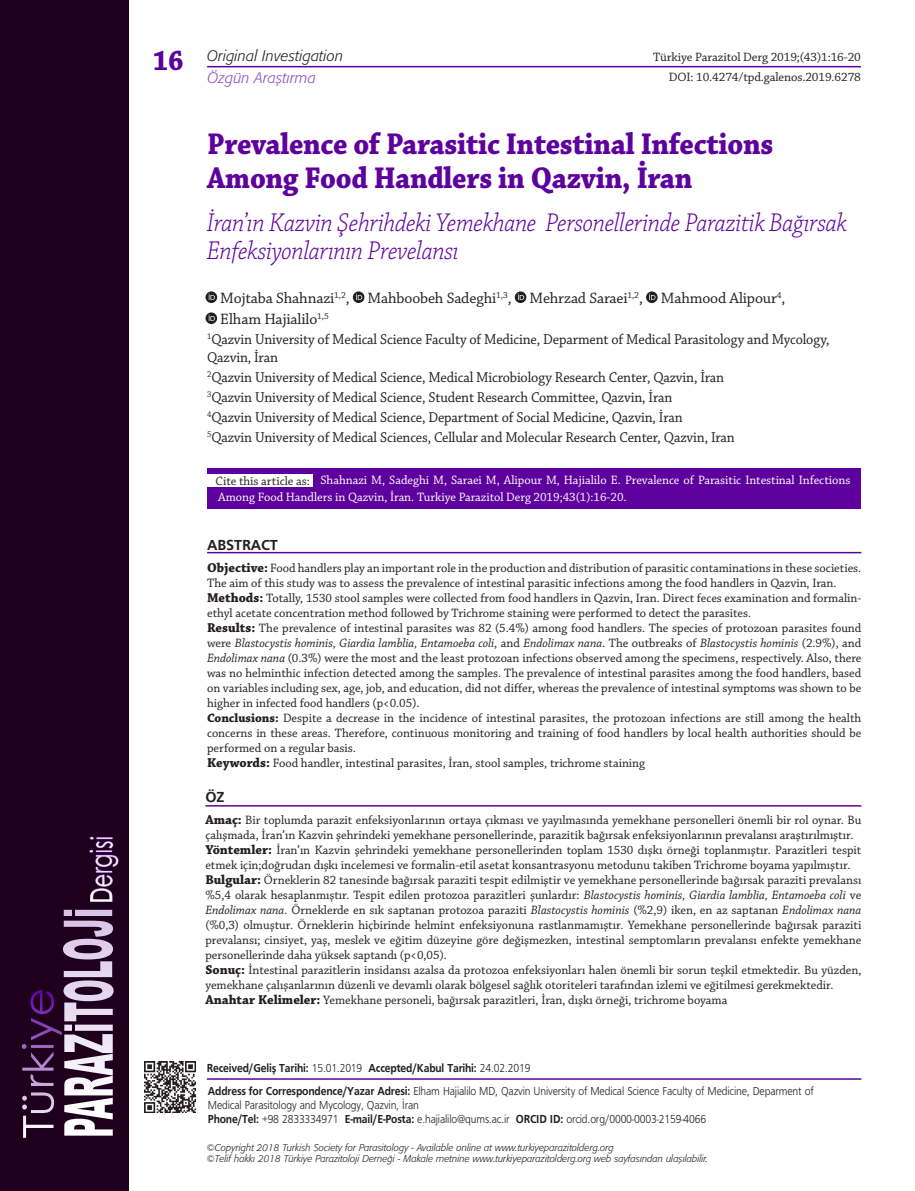
<style>
.page{position:relative;width:915px;height:1191px;background:#fff}
.page>*{position:absolute;margin:0;border:0;box-sizing:border-box;transform-origin:0 0}
.t1{font:900 67.65px "Arial";letter-spacing:.01em;color:#fff;scale:.41 1}
.t2{font:700 31.5px/33.8px "Chaparral Pro";letter-spacing:-.01em;color:#5e009e;scale:.92 1}
.t3{font:29.7px "Century Gothic";letter-spacing:.02em;color:#fff;scale:.69 1}
.t4{font:italic 300 27px/28.5px "Chaparral Pro";letter-spacing:-.015em;color:#5e009e;scale:.92 1}
.t5{font:15.75px/21px "Chaparral Pro";letter-spacing:-.01em;color:#231f20}
.t6{font:15px/20.1px "Chaparral Pro";letter-spacing:-.01em;color:#231f20;scale:.95 1}
.t7{font:15px "Formata Light Ita Tr";letter-spacing:.01em;color:#231f20}
.t8{font:15px "Formata Light Ita Tr";letter-spacing:.01em;color:#8e4dbb}
.t9{font:15px "Frugal Bold Tr";letter-spacing:-.01em;color:#231f20}
.t10{font:12.75px/15px "Chaparral Pro";color:#231f20}
.t11{font:12.75px/16.5px "Chaparral Pro";color:#fff}
.t12{font:12px/14.2px "Frugal Normal Tr";letter-spacing:-.015em;color:#231f20;scale:.9 1}
.t13{font:12px "Frugal Bold Tr";letter-spacing:-.015em;color:#231f20;scale:.9 1}
.t14{font:9.75px/11.2px "Formata Light Ita Tr";color:#231f20}
.s1{font-weight:700;font-size:13.5px}
.s2{font-style:italic}
.s3{font-weight:700}
.s4{font-family:"Frugal Normal Tr"}
.s5{font-family:"Frugal Bold Tr"}
</style>
<div class="page">
<div style="left:0;top:0;width:129px;height:1191px;background:#1e001c"></div>
<svg style="left:22px;top:990px;width:40px;height:147px"></svg>
<svg style="left:89px;top:836px;width:30px;height:65px"></svg>
<hr style="left:207px;top:66px;width:653px;height:1px;background:#5e009e">
<hr style="left:207px;top:1078px;width:654px;height:1px;background:#5e009e">
<img style="left:145px;top:1061px;width:51px;height:51px">
<hr style="left:207px;top:552px;width:654px;height:1px;background:#5e009e">
<hr style="left:205px;top:805px;width:656px;height:1px;background:#5e009e">
<div style="left:207px;top:468px;width:653px;height:40px;background:#5e009e"></div>
<div style="left:207px;top:474px;width:105px;height:12px;background:#fff"></div>
<svg style="left:205px;top:291px;width:12px;height:12px"></svg>
<svg style="left:208px;top:293px;width:7px;height:7px"></svg>
<svg style="left:353px;top:291px;width:11px;height:12px"></svg>
<svg style="left:356px;top:293px;width:6px;height:7px"></svg>
<svg style="left:514px;top:291px;width:12px;height:12px"></svg>
<svg style="left:517px;top:293px;width:7px;height:7px"></svg>
<svg style="left:645px;top:291px;width:12px;height:12px"></svg>
<svg style="left:649px;top:293px;width:6px;height:7px"></svg>
<svg style="left:205px;top:312px;width:12px;height:12px"></svg>
<svg style="left:208px;top:314px;width:7px;height:7px"></svg>
<h3 class="t3" style="left:80px;top:903px;width:98px;rotate:-90deg">Dergisi</h3>
<h1 class="t1" style="left:39px;top:1137px;width:563px;rotate:-90deg">PARAZITOLOJI</h1>
<p class="t7" style="left:207px;top:47px;width:137px">Original Investigation</p>
<p class="t8" style="left:153px;top:69px;width:165px"><sup>16</sup> Özgün Araştırma</p>
<p class="t10" style="left:653px;top:50px;width:209px">Türkiye Parazitol Derg 2019;(43)1:16-20</p>
<p class="t10" style="left:668px;top:70px;width:194px">DOI: 10.4274/tpd.galenos.2019.6278</p>
<h2 class="t2" style="left:207px;top:128px;width:617px">Prevalence of Parasitic Intestinal Infections<br>Among Food Handlers in Qazvin, İran</h2>
<h3 class="t4" style="left:207px;top:209px;width:697px">İran’ın Kazvin Şehrihdeki Yemekhane Personellerinde Parazitik Bağırsak<br>Enfeksiyonlarının Prevelansı</h3>
<p class="t5" style="left:220px;top:288px;width:566px">Mojtaba Shahnazi<sup>1,2</sup>, Mahboobeh Sadeghi<sup>1,3</sup>, Mehrzad Saraei<sup>1,2</sup>, Mahmood Alipour<sup>4</sup>,<br>Elham Hajialilo<sup>1,5</sup></p>
<p class="t6" style="left:207px;top:331px;width:656px;line-height:18px"><sup>1</sup>Qazvin University of Medical Science Faculty of Medicine, Deparment of Medical Parasitology and Mycology,<br>Qazvin, İran</p>
<p class="t6" style="left:207px;top:368px;width:556px"><sup>2</sup>Qazvin University of Medical Science, Medical Microbiology Research Center, Qazvin, İran <sup>3</sup>Qazvin University of Medical Science, Student Research Committee, Qazvin, İran<br><sup>4</sup>Qazvin University of Medical Science, Department of Social Medicine, Qazvin, İran<br><sup>5</sup>Qazvin University of Medical Sciences, Cellular and Molecular Research Center, Qazvin, Iran</p>
<p class="t11" style="left:218px;top:472px;width:633px;text-indent:102px">Shahnazi M, Sadeghi M, Saraei M, Alipour M, Hajialilo E. Prevalence of Parasitic Intestinal Infections<br>Among Food Handlers in Qazvin, İran. Turkiye Parazitol Derg 2019;43(1):16-20.</p>
<p class="t10" style="left:215px;top:474px;width:96px">Cite this article as:</p>
<p class="t9" style="left:207px;top:536px;width:72px">ABSTRACT</p>
<p class="t10" style="left:207px;top:561px;width:655px"><span class="s1">Objective:</span> Food handlers play an important role in the production and distribution of parasitic contaminations in these societies.<br>The aim of this study was to assess the prevalence of intestinal parasitic infections among the food handlers in Qazvin, Iran.<br><span class="s1">Methods:</span> Totally, 1530 stool samples were collected from food handlers in Qazvin, Iran. Direct feces examination and formalin&shy;ethyl acetate concentration method followed by Trichrome staining were performed to detect the parasites.<br><span class="s1">Results:</span> The prevalence of intestinal parasites was 82 (5.4%) among food handlers. The species of protozoan parasites found were <span class="s2">Blastocystis hominis, Giardia lamblia, Entamoeba coli</span>, and <span class="s2">Endolimax nana</span>. The outbreaks of <span class="s2">Blastocystis hominis</span> (2.9%), and <span class="s2">Endolimax nana</span> (0.3%) were the most and the least protozoan infections observed among the specimens, respectively. Also, there was no helminthic infection detected among the samples. The prevalence of intestinal parasites among the food handlers, based on variables including sex, age, job, and education, did not differ, whereas the prevalence of intestinal symptoms was shown to be higher in infected food handlers (p&lt;0.05).<br><span class="s3">Conclusions:</span> Despite a decrease in the incidence of intestinal parasites, the protozoan infections are still among the health concerns in these areas. Therefore, continuous monitoring and training of food handlers by local health authorities should be performed on a regular basis.<br><span class="s1">Keywords:</span> Food handler, intestinal parasites, İran, stool samples, trichrome staining</p>
<p class="t9" style="left:205px;top:788px;width:21px">ÖZ</p>
<p class="t10" style="left:205px;top:812px;width:657px"><span class="s1">Amaç:</span> Bir toplumda parazit enfeksiyonlarının ortaya çıkması ve yayılmasında yemekhane personelleri önemli bir rol oynar. Bu çalışmada, İran’ın Kazvin şehrindeki yemekhane personellerinde, parazitik bağırsak enfeksiyonlarının prevalansı araştırılmıştır.<br><span class="s1">Yöntemler:</span> İran’ın Kazvin şehrindeki yemekhane personellerinden toplam 1530 dışkı örneği toplanmıştır. Parazitleri tespit etmek için;doğrudan dışkı incelemesi ve formalin-etil asetat konsantrasyonu metodunu takiben Trichrome boyama yapılmıştır.<br><span class="s1">Bulgular:</span> Örneklerin 82 tanesinde bağırsak paraziti tespit edilmiştir ve yemekhane personellerinde bağırsak paraziti prevalansı %5,4 olarak hesaplanmıştır. Tespit edilen protozoa parazitleri şunlardır: <span class="s2">Blastocystis hominis, Giardia lamblia, Entamoeba coli</span> ve <span class="s2">Endolimax nana</span>. Örneklerde en sık saptanan protozoa paraziti <span class="s2">Blastocystis hominis</span> (%2,9) iken, en az saptanan <span class="s2">Endolimax nana </span>(%0,3) olmuştur. Örneklerin hiçbirinde helmint enfeksiyonuna rastlanmamıştır. Yemekhane personellerinde bağırsak paraziti prevalansı; cinsiyet, yaş, meslek ve eğitim düzeyine göre değişmezken, intestinal semptomların prevalansı enfekte yemekhane personellerinde daha yüksek saptandı (p&lt;0,05).<br><span class="s1">Sonuç:</span> İntestinal parazitlerin insidansı azalsa da protozoa enfeksiyonları halen önemli bir sorun teşkil etmektedir. Bu yüzden, yemekhane çalışanlarının düzenli ve devamlı olarak bölgesel sağlık otoriteleri tarafından izlemi ve eğitilmesi gerekmektedir.<br><span class="s1">Anahtar Kelimeler:</span> Yemekhane personeli, bağırsak parazitleri, İran, dışkı örneği, trichrome boyama</p>
<p class="t13" style="left:207px;top:1060px;width:361px">Received/Geliş Tarihi: <span class="s4">15.01.2019</span> Accepted/Kabul Tarihi: <span class="s4">24.02.2019</span></p>
<p class="t12" style="left:208px;top:1083px;width:674px"><span class="s5">Address for Correspondence/Yazar Adresi:</span> Elham Hajialilo MD, Qazvin University of Medical Science Faculty of Medicine, Deparment of<br>Medical Parasitology and Mycology, Qazvin, İran<br><span class="s5">Phone/Tel:</span> +98 2833334971 <span class="s5">E-mail/E-Posta:</span> e.hajialilo@qums.ac.ir <span class="s5">ORCID ID:</span> orcid.org/0000-0003-2159-4066</p>
<p class="t14" style="left:207px;top:1142px;width:502px">©Copyright 2018 Turkish Society for Parasitology - Available online at www.turkiyeparazitolderg.org<br>©Telif hakkı 2018 Türkiye Parazitoloji Derneği - Makale metnine www.turkiyeparazitolderg.org web sayfasından ulaşılabilir.</p>
</div>
